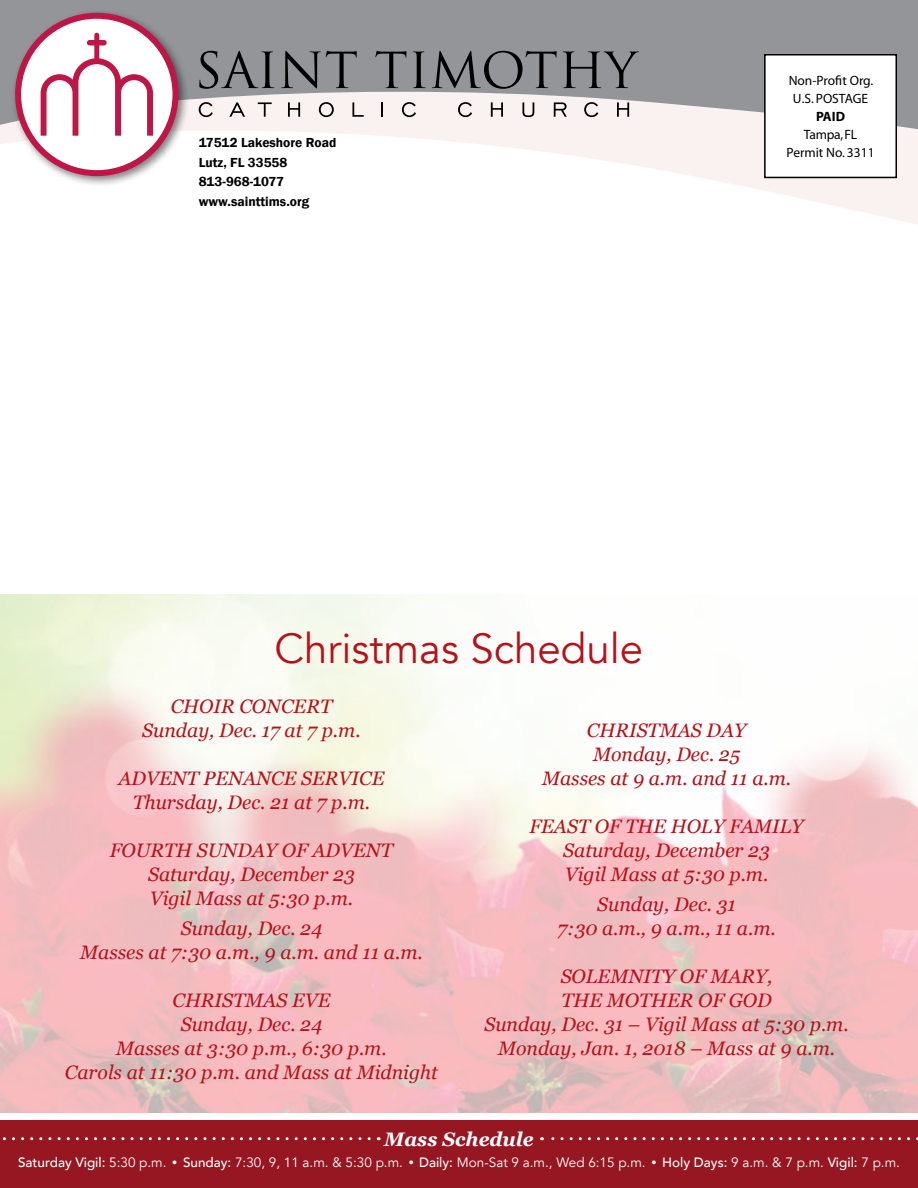
<style>
.page{position:relative;width:918px;height:1188px;background:#fff}
.page>*{position:absolute;margin:0;border:0;box-sizing:border-box;transform-origin:0 0}
.t1{font:42px "Avenir";color:#b5121b}
.t2{font:italic 19.5px/24px "Georgia";color:#b5121b;text-align:center}
.t3{font:italic 700 19.5px "Georgia";color:#fff}
.t4{font:13.5px "Avenir";color:#fff}
.t5{font:600 13.5px/19.5px "Franklin Gothic";color:#000}
.t6{font:13.5px/18px "Myriad";color:#000;text-align:center}
.t7{font:700 13.5px "Myriad";color:#000}
.s1{font-weight:500}
.s2{font-family:"Franklin Gothic"}
</style>
<div class="page">
<svg style="left:0;top:132px;width:918px;height:92px"></svg>
<svg style="left:0;top:0;width:918px;height:132px;fill:#939598"></svg>
<div style="left:10px;top:8px;width:180px;height:180px;background:#000;opacity:.5"></div>
<svg style="left:18px;top:16px;width:158px;height:157px"></svg>
<div style="left:15px;top:13px;width:164px;height:163px;border:6px solid #bd1647;border-radius:50%"></div>
<svg style="left:41px;top:33px;width:112px;height:103px"></svg>
<svg style="left:199px;top:51px;width:75px;height:38px;background:#717275"></svg>
<svg style="left:281px;top:51px;width:76px;height:37px;background:#737577"></svg>
<svg style="left:375px;top:51px;width:31px;height:37px"></svg>
<svg style="left:413px;top:51px;width:13px;height:37px"></svg>
<svg style="left:432px;top:51px;width:125px;height:38px;background:#737477"></svg>
<svg style="left:563px;top:51px;width:76px;height:37px;background:#737477"></svg>
<svg style="left:199px;top:102px;width:14px;height:15px"></svg>
<svg style="left:229px;top:102px;width:16px;height:15px"></svg>
<svg style="left:258px;top:102px;width:14px;height:15px"></svg>
<svg style="left:288px;top:102px;width:12px;height:15px"></svg>
<svg style="left:319px;top:102px;width:15px;height:15px"></svg>
<svg style="left:352px;top:102px;width:12px;height:15px"></svg>
<svg style="left:381px;top:102px;width:2px;height:15px"></svg>
<svg style="left:402px;top:102px;width:14px;height:15px"></svg>
<svg style="left:458px;top:102px;width:14px;height:15px"></svg>
<svg style="left:491px;top:102px;width:12px;height:15px"></svg>
<svg style="left:522px;top:102px;width:12px;height:15px"></svg>
<svg style="left:554px;top:102px;width:13px;height:15px"></svg>
<svg style="left:584px;top:102px;width:14px;height:15px"></svg>
<svg style="left:617px;top:102px;width:12px;height:15px"></svg>
<div style="left:765px;top:55px;width:131px;height:122px;background:#fff"></div>
<div style="left:764px;top:54px;width:133px;height:124px;border:2px solid #000"></div>
<div style="left:0;top:1120px;width:918px;height:68px;background:#961722"></div>
<svg style="left:2px;top:1137px;width:367px;height:3px"></svg>
<svg style="left:541px;top:1137px;width:377px;height:3px"></svg>
<p class="t5" style="left:199px;top:133px;width:139px">17512 Lakeshore Road<br>Lutz, FL 33558<br>813-968-1077 www.sainttims.org</p>
<p class="t6" style="left:789px;top:72px;width:86px">Non-Profit Org.<br>U.S. POSTAGE</p>
<p class="t7" style="left:816px;top:110px;width:31px">PAID</p>
<p class="t6" style="left:786px;top:126px;width:90px">Tampa, FL<br>Permit No. 3311</p>
<h1 class="t1" style="left:275px;top:624px;width:370px">Christmas Schedule</h1>
<p class="t2" style="left:142px;top:693px;width:220px">CHOIR CONCERT<br>Sunday, Dec. 17 at 7 p.m.</p>
<p class="t2" style="left:118px;top:765px;width:267px">ADVENT PENANCE SERVICE<br>Thursday, Dec. 21 at 7 p.m.</p>
<p class="t2" style="left:110px;top:837px;width:285px">FOURTH SUNDAY OF ADVENT<br>Saturday, December 23<br>Vigil Mass at 5:30 p.m.</p>
<p class="t2" style="left:80px;top:916px;width:344px">Sunday, Dec. 24<br>Masses at 7:30 a.m., 9 a.m. and 11 a.m.</p>
<p class="t2" style="left:65px;top:988px;width:375px">CHRISTMAS EVE<br>Sunday, Dec. 24<br>Masses at 3:30 p.m., 6:30 p.m.<br>Carols at 11:30 p.m. and Mass at Midnight</p>
<p class="t2" style="left:542px;top:717px;width:251px">CHRISTMAS DAY<br>Monday, Dec. 25<br>Masses at 9 a.m. and 11 a.m.</p>
<p class="t2" style="left:530px;top:813px;width:276px">FEAST OF THE HOLY FAMILY<br>Saturday, December 23<br>Vigil Mass at 5:30 p.m.</p>
<p class="t2" style="left:557px;top:892px;width:220px">Sunday, Dec. 31<br>7:30 a.m., 9 a.m., 11 a.m.</p>
<p class="t2" style="left:485px;top:964px;width:366px">SOLEMNITY OF MARY,<br>THE MOTHER OF GOD<br>Sunday, Dec. 31 – Vigil Mass at 5:30 p.m.<br>Monday, Jan. 1, 2018 – Mass at 9 a.m.</p>
<p class="t3" style="left:384px;top:1125px;width:151px">Mass Schedule</p>
<p class="t4" style="left:18px;top:1155px;width:883px"><span class="s1">Saturday Vigil:</span> 5:30 p.m. <span class="s2">•</span> <span class="s1">Sunday:</span> 7:30, 9, 11 a.m. &amp; 5:30 p.m. <span class="s2">•</span> <span class="s1">Daily:</span> Mon-Sat 9 a.m., Wed 6:15 p.m. <span class="s2">•</span> <span class="s1">Holy Days:</span> 9 a.m. &amp; 7 p.m. <span class="s1">Vigil:</span> 7 p.m.</p>
</div>
